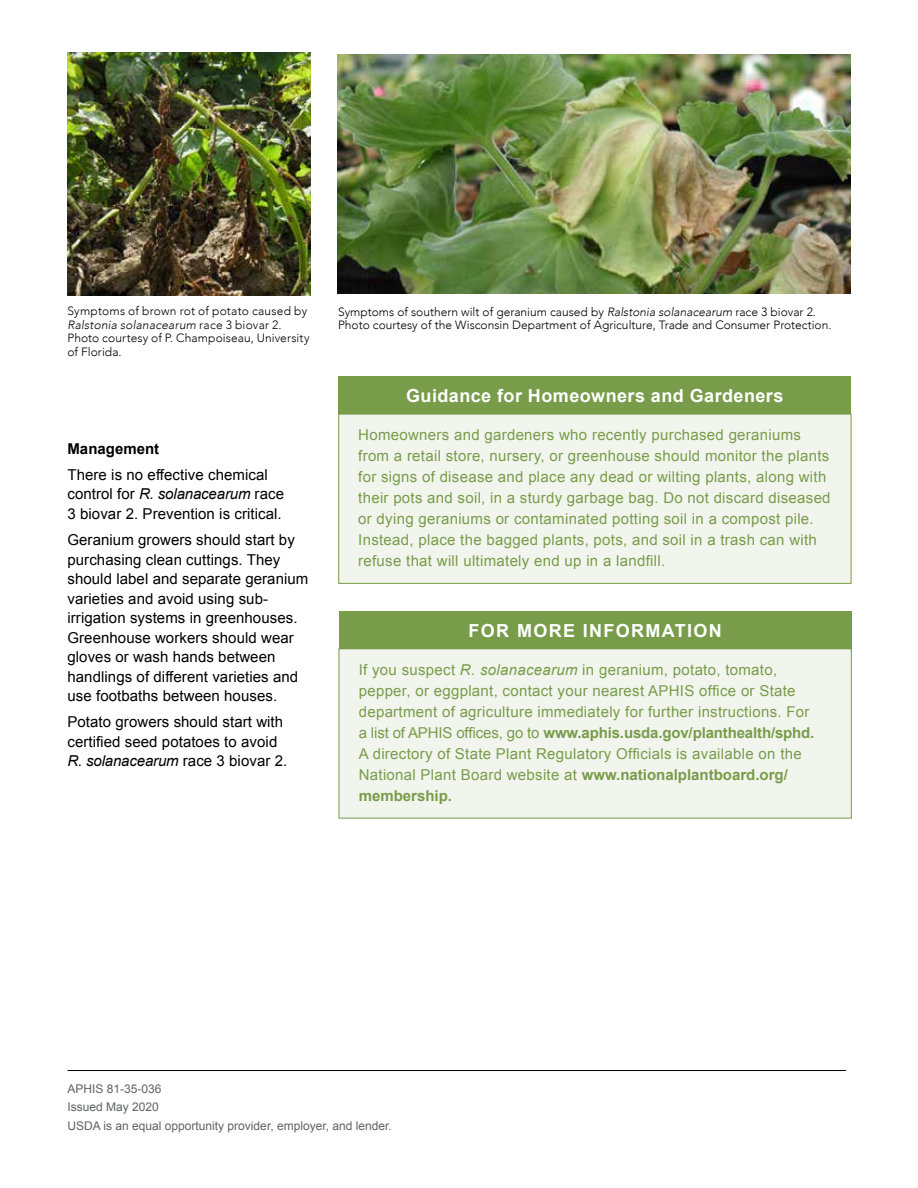
<style>
.page{position:relative;width:918px;height:1188px;background:#fff}
.page>*{position:absolute;margin:0;border:0;box-sizing:border-box;transform-origin:0 0}
.t1{font:700 18px "Arial";letter-spacing:.025em;color:#fff}
.t2{font:700 18px "Arial";letter-spacing:.075em;color:#fff}
.t3{font:15px/21px "Arial";letter-spacing:.02em;color:#789c4a}
.t4{font:15px/19.5px "Arial";letter-spacing:.005em;color:#000}
.t5{font:700 15px "Arial";color:#000}
.t6{font:300 12px/13.5px "Avenir";color:#000}
.t7{font:12px/18.8px "Arial";color:#616264}
.s1{font-style:italic}
.s2{font-weight:700}
</style>
<div class="page">
<div style="left:339px;top:414px;width:512px;height:170px;background:#f2f5ed;border:1px solid #789c4a"></div>
<div style="left:339px;top:649px;width:513px;height:169px;background:#f2f5ed"></div>
<div style="left:339px;top:612px;width:513px;height:37px;background:#789c4a"></div>
<div style="left:339px;top:377px;width:512px;height:37px;background:#789c4a"></div>
<img style="left:68px;top:52px;width:242px;height:243px">
<hr style="left:68px;top:1070px;width:778px;height:1px;background:#000">
<img style="left:338px;top:54px;width:512px;height:240px">
<p class="t6" style="left:68px;top:304px;width:244px">Symptoms of brown rot of potato caused by <span class="s1">Ralstonia solanacearum</span> race 3 biovar 2.<br>Photo courtesy of P. Champoiseau, University of Florida.</p>
<p class="t5" style="left:68px;top:439px;width:93px">Management</p>
<p class="t4" style="left:68px;top:465px;width:218px">There is no effective chemical control for <span class="s1">R. solanacearum</span> race<br>3 biovar 2. Prevention is critical.</p>
<p class="t4" style="left:68px;top:530px;width:242px">Geranium growers should start by purchasing clean cuttings. They should label and separate geranium varieties and avoid using sub&shy;irrigation systems in greenhouses.<br>Greenhouse workers should wear gloves or wash hands between handlings of different varieties and use footbaths between houses.</p>
<p class="t4" style="left:68px;top:713px;width:221px">Potato growers should start with certified seed potatoes to avoid<br><span class="s1">R. solanacearum</span> race 3 biovar 2.</p>
<p class="t6" style="left:338px;top:305px;width:495px">Symptoms of southern wilt of geranium caused by <span class="s1">Ralstonia solanacearum</span> race 3 biovar 2.<br>Photo courtesy of the Wisconsin Department of Agriculture, Trade and Consumer Protection.</p>
<p class="t1" style="left:406px;top:384px;width:379px">Guidance for Homeowners and Gardeners</p>
<p class="t3" style="left:358px;top:424px;width:474px">Homeowners and gardeners who recently purchased geraniums from a retail store, nursery, or greenhouse should monitor the plants for signs of disease and place any dead or wilting plants, along with their pots and soil, in a sturdy garbage bag. Do not discard diseased or dying geraniums or contaminated potting soil in a compost pile.<br>Instead, place the bagged plants, pots, and soil in a trash can with refuse that will ultimately end up in a landfill.</p>
<p class="t2" style="left:469px;top:618px;width:255px">FOR MORE INFORMATION</p>
<p class="t3" style="left:359px;top:659px;width:457px">If you suspect <span class="s1">R. solanacearum</span> in geranium, potato, tomato, pepper, or eggplant, contact your nearest APHIS office or State department of agriculture immediately for further instructions. For a list of APHIS offices, go to <span class="s2">www.aphis.usda.gov/planthealth/sphd.<br></span>A directory of State Plant Regulatory Officials is available on the National Plant Board website at <span class="s2">www.nationalplantboard.org/ membership.</span></p>
<p class="t7" style="left:68px;top:1079px;width:326px">APHIS 81-35-036<br>Issued May 2020<br>USDA is an equal opportunity provider, employer, and lender.</p>
</div>
